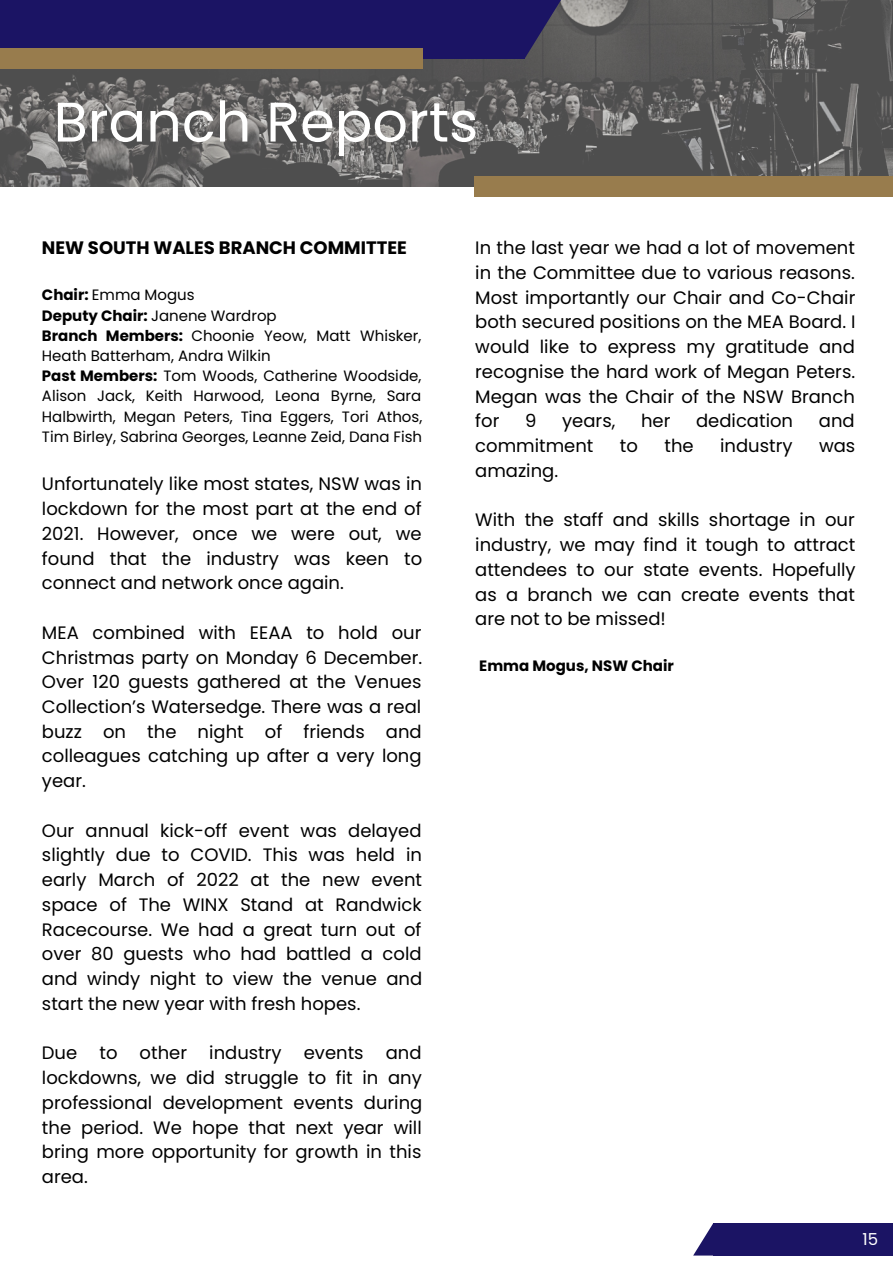
<style>
.page{position:relative;width:893px;height:1264px;background:#fff}
.page>*{position:absolute;margin:0;border:0;box-sizing:border-box;transform-origin:0 0}
.t1{font:55.65px "Poppins";color:#fff}
.t2{font:18px/24.8px "Poppins";color:#000;text-align:justify}
.t3{font:700 18px "Poppins";color:#000}
.t4{font:16.5px "Poppins";color:#fff}
.t5{font:15px/20.2px "Poppins";color:#000}
.t6{font:700 15px "Poppins";color:#000}
.s1{font-weight:700}
</style>
<div class="page">
<img style="left:0;top:0;width:892px;height:187px">
<div style="left:0;top:0;width:524px;height:58px;background:#1b1464"></div>
<div style="left:0;top:49px;width:422px;height:20px;background:#987c4d"></div>
<svg style="left:524px;top:0;width:50px;height:58px;background:#484462"></svg>
<div style="left:474px;top:176px;width:418px;height:21px;background:#987c4d"></div>
<div style="left:713px;top:1222px;width:179px;height:33px;background:#1b1464"></div>
<svg style="left:693px;top:1222px;width:40px;height:33px"></svg>
<h1 class="t1" style="left:54px;top:83px;width:426px">Branch Reports</h1>
<p class="t3" style="left:42px;top:235px;width:366px">NEW SOUTH WALES BRANCH COMMITTEE</p>
<p class="t5" style="left:42px;top:285px;width:382px"><span class="s1">Chair:</span> Emma Mogus<br><span class="s1">Deputy Chair:</span> Janene Wardrop<br><span class="s1">Branch Members:</span> Choonie Yeow, Matt Whisker, Heath Batterham, Andra Wilkin<br><span class="s1">Past Members:</span> Tom Woods, Catherine Woodside, Alison Jack, Keith Harwood, Leona Byrne, Sara Halbwirth, Megan Peters, Tina Eggers, Tori Athos, Tim Birley, Sabrina Georges, Leanne Zeid, Dana Fish</p>
<p class="t2" style="left:42px;top:471px;width:382px">Unfortunately like most states, NSW was in lockdown for the most part at the end of 2021. However, once we were out, we found that the industry was keen to connect and network once again.</p>
<p class="t2" style="left:42px;top:620px;width:381px">MEA combined with EEAA to hold our Christmas party on Monday 6 December.<br>Over 120 guests gathered at the Venues Collection’s Watersedge. There was a real buzz on the night of friends and colleagues catching up after a very long year.</p>
<p class="t2" style="left:42px;top:818px;width:382px">Our annual kick-off event was delayed slightly due to COVID. This was held in early March of 2022 at the new event space of The WINX Stand at Randwick Racecourse. We had a great turn out of over 80 guests who had battled a cold and windy night to view the venue and start the new year with fresh hopes.</p>
<p class="t2" style="left:42px;top:1040px;width:382px">Due to other industry events and lockdowns, we did struggle to fit in any professional development events during the period. We hope that next year will bring more opportunity for growth in this area.</p>
<p class="t2" style="left:475px;top:235px;width:382px">In the last year we had a lot of movement in the Committee due to various reasons.<br>Most importantly our Chair and Co-Chair both secured positions on the MEA Board. I would like to express my gratitude and recognise the hard work of Megan Peters.<br>Megan was the Chair of the NSW Branch for</p>
<p class="t2" style="left:525px;top:408px;width:13px">9</p>
<p class="t2" style="left:562px;top:408px;width:55px">years,</p>
<p class="t2" style="left:641px;top:408px;width:31px">her</p>
<p class="t2" style="left:696px;top:408px;width:98px">dedication</p>
<p class="t2" style="left:818px;top:408px;width:37px">and</p>
<p class="t2" style="left:475px;top:433px;width:120px">commitment</p>
<p class="t2" style="left:620px;top:433px;width:20px">to</p>
<p class="t2" style="left:664px;top:433px;width:31px">the</p>
<p class="t2" style="left:720px;top:433px;width:74px">industry</p>
<p class="t2" style="left:819px;top:433px;width:38px">was</p>
<p class="t2" style="left:475px;top:458px;width:84px">amazing.</p>
<p class="t2" style="left:475px;top:507px;width:382px">With the staff and skills shortage in our industry, we may find it tough to attract attendees to our state events. Hopefully as a branch we can create events that are not to be missed!</p>
<p class="t6" style="left:479px;top:655px;width:196px">Emma Mogus, NSW Chair</p>
<p class="t4" style="left:862px;top:1227px;width:17px">15</p>
</div>
